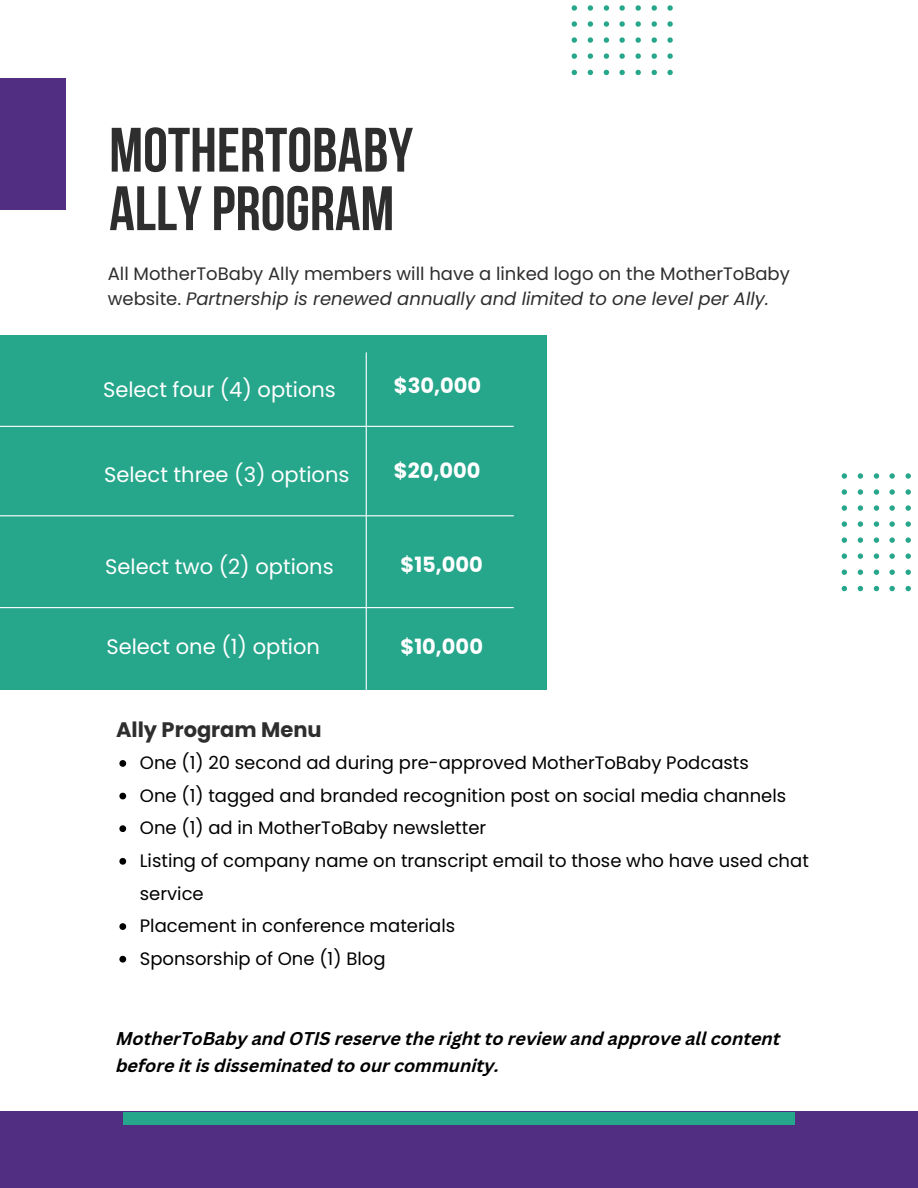
<style>
.page{position:relative;width:918px;height:1188px;background:#fff}
.page>*{position:absolute;margin:0;border:0;box-sizing:border-box;transform-origin:0 0}
.t1{font:700 62.55px "Bebas Neue";color:#2e2e2e}
.t2{font:21px "Poppins";color:#fff}
.t3{font:700 21px "Poppins";color:#fff}
.t4{font:700 21px "Poppins";color:#2e2e2e}
.t5{font:18px/32.7px "Poppins";color:#000}
.t6{font:18px/24.8px "Poppins";color:#2e2e2e}
.t7{font:italic 700 18px/27px "Canva Sans";color:#000}
.s1{font-style:italic}
</style>
<div class="page">
<div style="left:0;top:1112px;width:918px;height:76px;background:#522e83"></div>
<div style="left:123px;top:1112px;width:672px;height:12px;background:#26a68b"></div>
<svg style="left:572px;top:5px;width:101px;height:71px"></svg>
<div style="left:0;top:78px;width:66px;height:132px;background:#522e83"></div>
<svg style="left:119px;top:760px;width:7px;height:7px"></svg>
<svg style="left:119px;top:793px;width:7px;height:6px"></svg>
<svg style="left:119px;top:825px;width:7px;height:7px"></svg>
<svg style="left:119px;top:858px;width:7px;height:7px"></svg>
<svg style="left:119px;top:923px;width:7px;height:7px"></svg>
<svg style="left:119px;top:956px;width:7px;height:7px"></svg>
<div style="left:0;top:336px;width:547px;height:354px;background:#26a68b"></div>
<hr style="left:0;top:426px;width:514px;height:1px;background:#fff">
<hr style="left:0;top:515px;width:514px;height:1px;background:#fff">
<hr style="left:0;top:607px;width:514px;height:1px;background:#fff">
<hr style="left:366px;top:352px;width:1px;height:338px;background:#fff">
<svg style="left:842px;top:473px;width:69px;height:119px"></svg>
<p class="t1" style="left:109px;top:125px;width:305px">MOTHERTOBABY</p>
<p class="t1" style="left:109px;top:183px;width:287px">ALLYPROGRAM</p>
<p class="t6" style="left:108px;top:261px;width:684px">All MotherToBaby Ally members will have a linked logo on the MotherToBaby website. <span class="s1">Partnership is renewed annually and limited to one level per Ally.</span></p>
<p class="t2" style="left:103px;top:375px;width:234px">Select four (4) options</p>
<p class="t3" style="left:394px;top:371px;width:89px">$30,000</p>
<p class="t2" style="left:104px;top:460px;width:247px">Select three (3) options</p>
<p class="t3" style="left:394px;top:456px;width:88px">$20,000</p>
<p class="t2" style="left:105px;top:552px;width:230px">Select two (2) options</p>
<p class="t3" style="left:401px;top:550px;width:84px">$15,000</p>
<p class="t2" style="left:106px;top:632px;width:215px">Select one (1) option</p>
<p class="t3" style="left:401px;top:632px;width:84px">$10,000</p>
<p class="t4" style="left:116px;top:714px;width:207px">Ally Program Menu</p>
<p class="t5" style="left:140px;top:746px;width:610px">One (1) 20 second ad during pre-approved MotherToBaby Podcasts</p>
<p class="t5" style="left:140px;top:779px;width:648px">One (1) tagged and branded recognition post on social media channels</p>
<p class="t5" style="left:140px;top:812px;width:348px">One (1) ad in MotherToBaby newsletter</p>
<p class="t5" style="left:140px;top:844px;width:671px">Listing of company name on transcript email to those who have used chat service</p>
<p class="t5" style="left:140px;top:910px;width:317px">Placement in conference materials</p>
<p class="t5" style="left:140px;top:942px;width:247px">Sponsorship of One (1) Blog</p>
<p class="t7" style="left:116px;top:1027px;width:666px">MotherToBaby and OTIS reserve the right to review and approve all content before it is disseminated to our community.</p>
</div>
